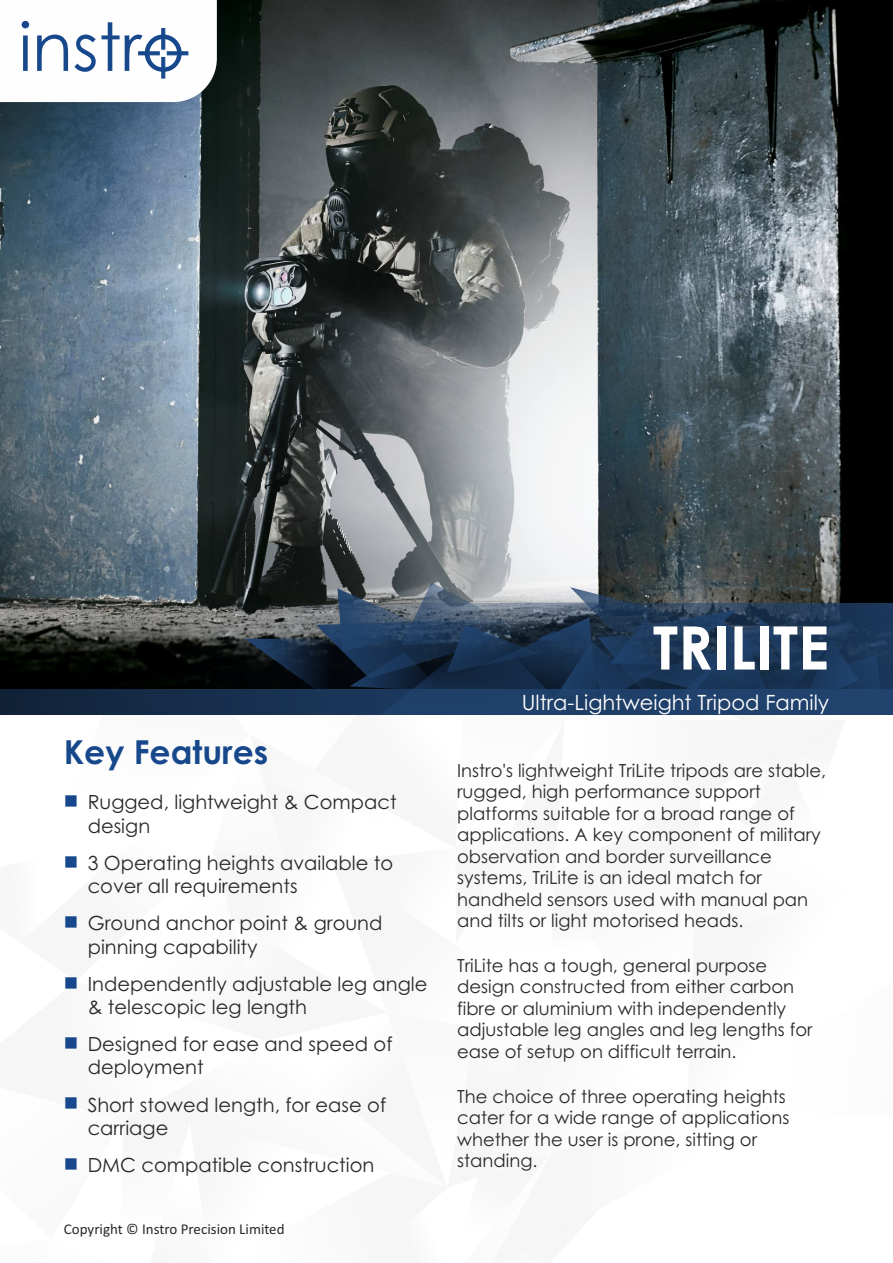
<style>
.page{position:relative;width:893px;height:1263px;background:#fff}
.page>*{position:absolute;margin:0;border:0;box-sizing:border-box;transform-origin:0 0}
.t1{font:700 60px "Century Gothic";color:#fefefe}
.t2{font:700 33px "Century Gothic";color:#16488b}
.t3{font:21px "Century Gothic";color:#fff}
.t4{font:19.5px/23.2px "Century Gothic";color:#2b2a29}
.t5{font:18px/21.5px "Century Gothic";color:#2b2a29}
.t6{font:15px "Calibri";color:#2b2a29}
.s1{color:#16488b}
</style>
<div class="page">
<img style="left:0;top:0;width:893px;height:582px">
<svg style="left:0;top:0;width:217px;height:102px"></svg>
<svg style="left:0;top:582px;width:893px;height:133px;background:#535b60"></svg>
<svg style="left:0;top:604px;width:893px;height:85px;background:#263749"></svg>
<div style="left:0;top:689px;width:893px;height:25px;background:linear-gradient(to right,#132740,#244979)"></div>
<h2 class="t2" style="left:64px;top:739px;width:206px">Key Features</h2>
<p class="t4" style="left:88px;top:792px;width:310px;text-indent:-24px"><span class="s1">■</span> Rugged, lightweight &amp; Compact design</p>
<p class="t4" style="left:88px;top:853px;width:307px;text-indent:-24px"><span class="s1">■</span> 3 Operating heights available to cover all requirements</p>
<p class="t4" style="left:88px;top:913px;width:296px;text-indent:-24px"><span class="s1">■</span> Ground anchor point &amp; ground pinning capability</p>
<p class="t4" style="left:88px;top:974px;width:341px;text-indent:-24px"><span class="s1">■</span> Independently adjustable leg angle &amp; telescopic leg length</p>
<p class="t4" style="left:88px;top:1034px;width:306px;text-indent:-24px"><span class="s1">■</span> Designed for ease and speed of deployment</p>
<p class="t4" style="left:88px;top:1094px;width:300px;text-indent:-24px"><span class="s1">■</span> Short stowed length, for ease of carriage</p>
<p class="t4" style="left:64px;top:1155px;width:312px"><span class="s1">■</span> DMC compatible construction</p>
<p class="t6" style="left:64px;top:1223px;width:222px">Copyright © Instro Precision Limited</p>
<h1 class="t1" style="left:653px;top:624px;width:178px">TRILITE</h1>
<p class="t3" style="left:522px;top:694px;width:309px">Ultra-Lightweight Tripod Family</p>
<p class="t5" style="left:457px;top:761px;width:370px">Instro's lightweight TriLite tripods are stable, rugged, high performance support platforms suitable for a broad range of applications. A key component of military observation and border surveillance systems, TriLite is an ideal match for handheld sensors used with manual pan and tilts or light motorised heads.</p>
<p class="t5" style="left:457px;top:956px;width:357px">TriLite has a tough, general purpose design constructed from either carbon fibre or aluminium with independently adjustable leg angles and leg lengths for ease of setup on difficult terrain.</p>
<p class="t5" style="left:457px;top:1087px;width:334px">The choice of three operating heights cater for a wide range of applications whether the user is prone, sitting or standing.</p>
</div>
